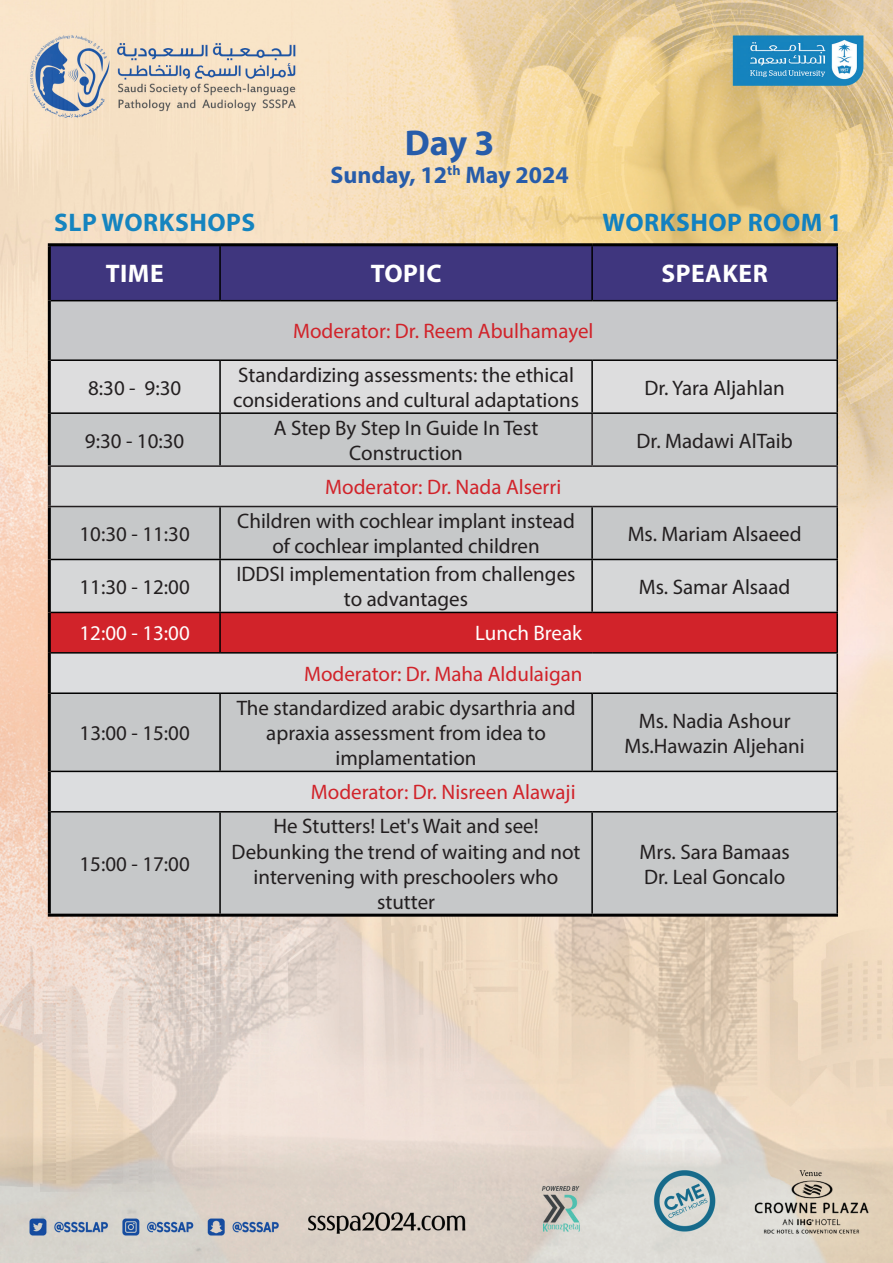
<style>
.page{position:relative;width:893px;height:1263px;background:#fff}
.page>*{position:absolute;margin:0;border:0;box-sizing:border-box;transform-origin:0 0}
.t1{font:700 36px "Myriad Pro";color:#275caa}
.t2{font:700 25.5px "Myriad Pro";letter-spacing:.02em;color:#fff}
.t3{font:700 25.5px "Myriad Pro";letter-spacing:.02em;color:#1281c0}
.t4{font:700 25.5px "Myriad Pro";letter-spacing:.02em;color:#1584bf}
.t5{font:700 24px "Myriad Pro";color:#275caa}
.t6{font:21px/25.2px "Myriad Pro";color:#231f20;text-align:center}
.t7{font:21px "Myriad Pro";color:#d1232a}
.t8{font:21px "Myriad Pro";color:#fff}
</style>
<div class="page">
<img style="left:0;top:0;width:893px;height:1263px">
<div style="left:51px;top:246px;width:785px;height:54px;background:#3f367e"></div>
<div style="left:49px;top:301px;width:788px;height:59px;background:#c7c8ca"></div>
<svg style="left:51px;top:361px;width:785px;height:104px;background:#d1d2d3"></svg>
<div style="left:49px;top:466px;width:788px;height:40px;background:#d6d7d8"></div>
<svg style="left:51px;top:507px;width:785px;height:145px;background:#cd9ea1"></svg>
<div style="left:51px;top:654px;width:785px;height:157px;background:#dcdddf"></div>
<div style="left:51px;top:694px;width:785px;height:77px;background:#c6c8c9"></div>
<div style="left:51px;top:812px;width:785px;height:102px;background:#c6c8c9"></div>
<hr style="left:48px;top:243px;width:172px;height:3px;background:#000">
<hr style="left:48px;top:246px;width:3px;height:55px;background:#000">
<hr style="left:220px;top:243px;width:372px;height:3px;background:#000">
<hr style="left:592px;top:243px;width:246px;height:3px;background:#000">
<hr style="left:48px;top:301px;width:3px;height:59px;background:#000">
<hr style="left:48px;top:360px;width:3px;height:53px;background:#000">
<hr style="left:48px;top:413px;width:3px;height:52px;background:#000">
<hr style="left:48px;top:507px;width:3px;height:52px;background:#000">
<hr style="left:48px;top:559px;width:3px;height:53px;background:#000">
<hr style="left:48px;top:612px;width:3px;height:41px;background:#000">
<hr style="left:48px;top:653px;width:3px;height:40px;background:#000">
<hr style="left:48px;top:693px;width:3px;height:78px;background:#000">
<hr style="left:48px;top:771px;width:3px;height:41px;background:#000">
<hr style="left:48px;top:812px;width:3px;height:102px;background:#000">
<hr style="left:48px;top:914px;width:172px;height:3px;background:#000">
<hr style="left:220px;top:914px;width:372px;height:3px;background:#000">
<hr style="left:592px;top:914px;width:246px;height:3px;background:#000">
<hr style="left:48px;top:467px;width:3px;height:39px;background:#231f20">
<hr style="left:219px;top:246px;width:2px;height:54px;background:#000">
<hr style="left:591px;top:246px;width:2px;height:54px;background:#000">
<hr style="left:836px;top:246px;width:2px;height:54px;background:#000">
<hr style="left:51px;top:300px;width:169px;height:1px;background:#000">
<hr style="left:220px;top:300px;width:372px;height:1px;background:#000">
<hr style="left:592px;top:300px;width:246px;height:1px;background:#000">
<hr style="left:836px;top:301px;width:2px;height:58px;background:#000">
<hr style="left:51px;top:359px;width:169px;height:2px;background:#000">
<hr style="left:220px;top:359px;width:372px;height:2px;background:#000">
<hr style="left:219px;top:361px;width:2px;height:51px;background:#000">
<hr style="left:592px;top:359px;width:246px;height:2px;background:#000">
<hr style="left:591px;top:361px;width:2px;height:51px;background:#000">
<hr style="left:836px;top:361px;width:2px;height:51px;background:#000">
<hr style="left:51px;top:412px;width:169px;height:2px;background:#000">
<hr style="left:220px;top:412px;width:372px;height:2px;background:#000">
<hr style="left:219px;top:414px;width:2px;height:51px;background:#000">
<hr style="left:592px;top:412px;width:246px;height:2px;background:#000">
<hr style="left:836px;top:414px;width:2px;height:51px;background:#000">
<hr style="left:219px;top:507px;width:2px;height:52px;background:#000">
<hr style="left:591px;top:507px;width:2px;height:52px;background:#000">
<hr style="left:836px;top:507px;width:2px;height:52px;background:#000">
<hr style="left:51px;top:559px;width:169px;height:1px;background:#000">
<hr style="left:220px;top:559px;width:372px;height:1px;background:#000">
<hr style="left:219px;top:560px;width:2px;height:52px;background:#000">
<hr style="left:592px;top:559px;width:246px;height:1px;background:#000">
<hr style="left:591px;top:560px;width:2px;height:52px;background:#000">
<hr style="left:836px;top:560px;width:2px;height:52px;background:#000">
<hr style="left:51px;top:612px;width:169px;height:1px;background:#000">
<hr style="left:220px;top:612px;width:372px;height:1px;background:#000">
<hr style="left:219px;top:613px;width:2px;height:39px;background:#000">
<hr style="left:592px;top:612px;width:246px;height:1px;background:#000">
<hr style="left:836px;top:613px;width:2px;height:39px;background:#000">
<hr style="left:51px;top:652px;width:169px;height:2px;background:#000">
<hr style="left:220px;top:652px;width:372px;height:2px;background:#000">
<hr style="left:592px;top:652px;width:246px;height:2px;background:#000">
<hr style="left:836px;top:654px;width:2px;height:38px;background:#000">
<hr style="left:51px;top:692px;width:169px;height:2px;background:#000">
<hr style="left:220px;top:692px;width:372px;height:2px;background:#000">
<hr style="left:219px;top:694px;width:2px;height:77px;background:#000">
<hr style="left:592px;top:692px;width:246px;height:2px;background:#000">
<hr style="left:591px;top:694px;width:2px;height:77px;background:#000">
<hr style="left:836px;top:694px;width:2px;height:77px;background:#000">
<hr style="left:51px;top:771px;width:169px;height:1px;background:#000">
<hr style="left:220px;top:771px;width:372px;height:1px;background:#000">
<hr style="left:592px;top:771px;width:246px;height:1px;background:#000">
<hr style="left:836px;top:772px;width:2px;height:39px;background:#000">
<hr style="left:51px;top:811px;width:169px;height:1px;background:#000">
<hr style="left:220px;top:811px;width:372px;height:1px;background:#000">
<hr style="left:219px;top:812px;width:2px;height:102px;background:#000">
<hr style="left:592px;top:811px;width:246px;height:1px;background:#000">
<hr style="left:591px;top:812px;width:2px;height:102px;background:#000">
<hr style="left:836px;top:812px;width:2px;height:102px;background:#000">
<hr style="left:591px;top:414px;width:2px;height:51px;background:#231f20">
<hr style="left:48px;top:465px;width:172px;height:2px;background:#231f20">
<hr style="left:220px;top:465px;width:372px;height:2px;background:#231f20">
<hr style="left:592px;top:465px;width:246px;height:2px;background:#231f20">
<hr style="left:836px;top:467px;width:2px;height:39px;background:#231f20">
<hr style="left:48px;top:506px;width:172px;height:1px;background:#231f20">
<hr style="left:220px;top:506px;width:372px;height:1px;background:#231f20">
<hr style="left:592px;top:506px;width:246px;height:1px;background:#231f20">
<h1 class="t1" style="left:405px;top:119px;width:91px">Day 3</h1>
<p class="t5" style="left:330px;top:160px;width:240px">Sunday, 12<sup>th</sup> May 2024</p>
<p class="t4" style="left:54px;top:206px;width:203px">SLP WORKSHOPS</p>
<p class="t3" style="left:602px;top:206px;width:241px">WORKSHOP ROOM 1</p>
<p class="t2" style="left:106px;top:257px;width:59px">TIME</p>
<p class="t2" style="left:371px;top:257px;width:72px">TOPIC</p>
<p class="t2" style="left:661px;top:257px;width:108px">SPEAKER</p>
<p class="t6" style="left:88px;top:375px;width:95px">8:30 - 9:30</p>
<p class="t6" style="left:85px;top:427px;width:101px">9:30 - 10:30</p>
<p class="t6" style="left:80px;top:521px;width:112px">10:30 - 11:30</p>
<p class="t6" style="left:80px;top:574px;width:112px">11:30 - 12:00</p>
<p class="t7" style="left:293px;top:318px;width:302px">Moderator: Dr. Reem Abulhamayel</p>
<p class="t6" style="left:233px;top:362px;width:347px;text-align:left">Standardizing assessments: the ethical considerations and cultural adaptations</p>
<p class="t6" style="left:274px;top:415px;width:266px">A Step By Step In Guide In Test<br>Construction</p>
<p class="t7" style="left:325px;top:474px;width:238px">Moderator: Dr. Nada Alserri</p>
<p class="t6" style="left:237px;top:508px;width:339px">Children with cochlear implant instead of cochlear implanted children</p>
<p class="t6" style="left:237px;top:561px;width:340px">IDDSI implementation from challenges to advantages</p>
<p class="t8" style="left:80px;top:620px;width:112px">12:00 - 13:00</p>
<p class="t8" style="left:475px;top:620px;width:108px">Lunch Break</p>
<p class="t7" style="left:304px;top:661px;width:280px">Moderator: Dr. Maha Aldulaigan</p>
<p class="t6" style="left:80px;top:720px;width:112px">13:00 - 15:00</p>
<p class="t6" style="left:80px;top:851px;width:112px">15:00 - 17:00</p>
<p class="t6" style="left:237px;top:695px;width:340px">The standardized arabic dysarthria and apraxia assessment from idea to implamentation</p>
<p class="t7" style="left:311px;top:779px;width:266px">Moderator: Dr. Nisreen Alawaji</p>
<p class="t6" style="left:232px;top:813px;width:350px">He Stutters! Let's Wait and see!<br>Debunking the trend of waiting and not intervening with preschoolers who stutter</p>
<p class="t6" style="left:644px;top:375px;width:142px">Dr. Yara Aljahlan</p>
<p class="t6" style="left:637px;top:427px;width:158px">Dr. Madawi AlTaib</p>
<p class="t6" style="left:628px;top:521px;width:175px">Ms. Mariam Alsaeed</p>
<p class="t6" style="left:639px;top:574px;width:153px">Ms. Samar Alsaad</p>
<p class="t6" style="left:625px;top:707px;width:182px">Ms. Nadia Ashour<br>Ms.Hawazin Aljehani</p>
<p class="t6" style="left:639px;top:839px;width:152px;text-align:left">Mrs. Sara Bamaas<br>Dr. Leal Goncalo</p>
</div>
